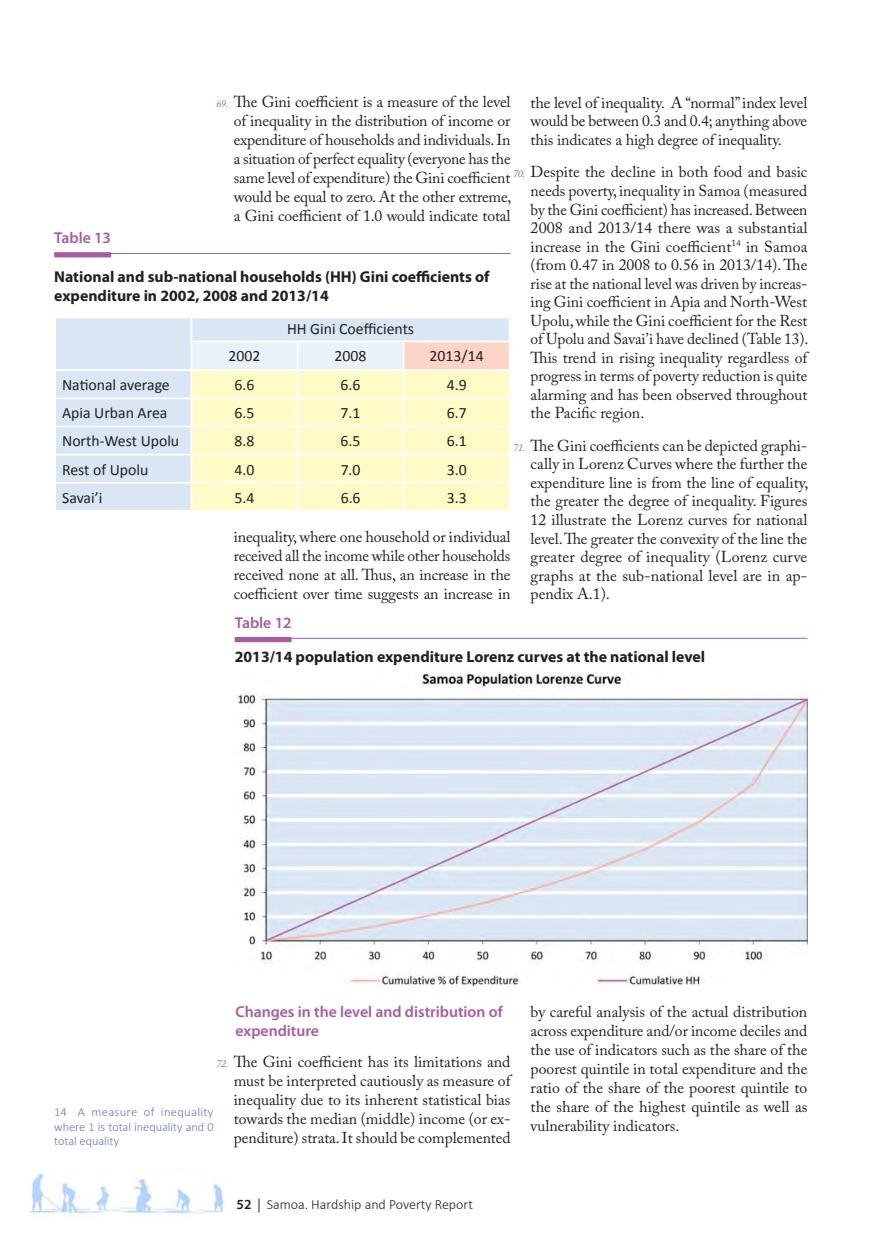
<style>
.page{position:relative;width:874px;height:1241px;background:#fff}
.page>*{position:absolute;margin:0;border:0;box-sizing:border-box;transform-origin:0 0}
.body_over_100{font:15.75px/18.6px "Adobe Caslon Pro";color:#231f20;text-align:justify}
.t1{font:15.75px "Calibri";color:#231f20}
.Heading_Table{font:700 15.75px/18.9px "Myriad Pro";color:#231f20}
.Heading_Figure{font:700 15.75px "Myriad Pro";color:#231f20}
.Heading_4{font:600 15.75px/18.9px "Myriad Pro";color:#a85aa2}
.figure_tabe_title{font:600 15.75px "Myriad Pro";color:#a85aa2}
.t2{font:300 14px "Calibri";color:#231f20}
.footnote{font:300 12.25px/14.7px "Calibri";color:#6977ba;text-align:justify}
.s1{font-style:italic;font-size:10.5px;color:#6977ba}
.s2{font-family:"Myriad Pro";font-weight:600}
.s3{font-family:"Myriad Pro";font-weight:400}
</style>
<div class="page">
<img style="left:27px;top:1173px;width:198px;height:43px">
<hr style="left:54px;top:253px;width:456px;height:1px;background:#a85aa2">
<div style="left:54px;top:252px;width:57px;height:5px;background:#a85aa2"></div>
<div style="left:56px;top:318px;width:452px;height:192px;background:#d9e7f5"></div>
<div style="left:192px;top:342px;width:210px;height:27px;background:#eaf2f9"></div>
<div style="left:403px;top:341px;width:106px;height:29px;background:#fcd4c8"></div>
<div style="left:192px;top:371px;width:316px;height:139px;background:#fffac6"></div>
<hr style="left:190px;top:318px;width:2px;height:22px;background:#fff">
<hr style="left:190px;top:340px;width:107px;height:2px;background:#fff">
<hr style="left:190px;top:342px;width:2px;height:27px;background:#fff">
<hr style="left:297px;top:340px;width:106px;height:2px;background:#fff">
<hr style="left:296px;top:342px;width:2px;height:27px;background:#fff">
<hr style="left:403px;top:340px;width:107px;height:2px;background:#fff">
<hr style="left:402px;top:342px;width:2px;height:27px;background:#fff">
<hr style="left:508px;top:342px;width:2px;height:27px;background:#fff">
<hr style="left:54px;top:369px;width:137px;height:2px;background:#fff">
<hr style="left:191px;top:369px;width:106px;height:2px;background:#fff">
<hr style="left:190px;top:371px;width:2px;height:26px;background:#fff">
<hr style="left:297px;top:369px;width:106px;height:2px;background:#fff">
<hr style="left:296px;top:371px;width:2px;height:26px;background:#fff">
<hr style="left:403px;top:369px;width:107px;height:2px;background:#fff">
<hr style="left:402px;top:371px;width:2px;height:26px;background:#fff">
<hr style="left:54px;top:397px;width:137px;height:2px;background:#fff">
<hr style="left:191px;top:397px;width:106px;height:2px;background:#fff">
<hr style="left:190px;top:399px;width:2px;height:26px;background:#fff">
<hr style="left:297px;top:397px;width:106px;height:2px;background:#fff">
<hr style="left:296px;top:399px;width:2px;height:26px;background:#fff">
<hr style="left:403px;top:397px;width:107px;height:2px;background:#fff">
<hr style="left:402px;top:399px;width:2px;height:26px;background:#fff">
<hr style="left:54px;top:425px;width:137px;height:2px;background:#fff">
<hr style="left:191px;top:425px;width:106px;height:2px;background:#fff">
<hr style="left:190px;top:427px;width:2px;height:26px;background:#fff">
<hr style="left:297px;top:425px;width:106px;height:2px;background:#fff">
<hr style="left:296px;top:427px;width:2px;height:26px;background:#fff">
<hr style="left:403px;top:425px;width:107px;height:2px;background:#fff">
<hr style="left:402px;top:427px;width:2px;height:26px;background:#fff">
<hr style="left:54px;top:453px;width:137px;height:2px;background:#fff">
<hr style="left:191px;top:453px;width:106px;height:2px;background:#fff">
<hr style="left:190px;top:455px;width:2px;height:26px;background:#fff">
<hr style="left:297px;top:453px;width:106px;height:2px;background:#fff">
<hr style="left:296px;top:455px;width:2px;height:26px;background:#fff">
<hr style="left:403px;top:453px;width:107px;height:2px;background:#fff">
<hr style="left:402px;top:455px;width:2px;height:26px;background:#fff">
<hr style="left:54px;top:481px;width:137px;height:2px;background:#fff">
<hr style="left:191px;top:481px;width:106px;height:2px;background:#fff">
<hr style="left:190px;top:483px;width:2px;height:27px;background:#fff">
<hr style="left:297px;top:481px;width:106px;height:2px;background:#fff">
<hr style="left:296px;top:483px;width:2px;height:27px;background:#fff">
<hr style="left:403px;top:481px;width:107px;height:2px;background:#fff">
<hr style="left:402px;top:483px;width:2px;height:27px;background:#fff">
<hr style="left:234px;top:637px;width:573px;height:1px;background:#a85aa2">
<div style="left:234px;top:637px;width:57px;height:5px;background:#a85aa2"></div>
<img style="left:238px;top:672px;width:569px;height:315px">
<p class="body_over_100" style="left:234px;top:93px;width:279px;text-indent:-18px"><span class="s1">69.</span> The Gini coefficient is a measure of the level of inequality in the distribution of income or expenditure of households and individuals. In a situation of perfect equality (everyone has the same level of expenditure) the Gini coefficient would be equal to zero. At the other extreme, a Gini coefficient of 1.0 would indicate total</p>
<p class="body_over_100" style="left:530px;top:93px;width:278px">the level of inequality. A “normal” index level would be between 0.3 and 0.4; anything above this indicates a high degree of inequality.</p>
<p class="body_over_100" style="left:530px;top:163px;width:279px;text-indent:-18px"><span class="s1">70.</span> Despite the decline in both food and basic needs poverty, inequality in Samoa (measured by the Gini coefficient) has increased. Between 2008 and 2013/14 there was a substantial increase in the Gini coefficient<sup>14</sup> in Samoa (from 0.47 in 2008 to 0.56 in 2013/14). The rise at the national level was driven by increas&shy;ing Gini coefficient in Apia and North-West Upolu, while the Gini coefficient for the Rest of Upolu and Savai’i have declined (Table 13).<br>This trend in rising inequality regardless of progress in terms of poverty reduction is quite alarming and has been observed throughout the Pacific region.</p>
<p class="body_over_100" style="left:530px;top:436px;width:279px;text-indent:-18px"><span class="s1">71.</span> The Gini coefficients can be depicted graphi&shy;cally in Lorenz Curves where the further the expenditure line is from the line of equality, the greater the degree of inequality. Figures 12 illustrate the Lorenz curves for national level. The greater the convexity of the line the greater degree of inequality (Lorenz curve graphs at the sub-national level are in ap&shy;pendix A.1).</p>
<p class="figure_tabe_title" style="left:54px;top:228px;width:58px">Table 13</p>
<p class="Heading_Table" style="left:54px;top:266px;width:436px">National and sub-national households (HH) Gini coefficients of expenditure in 2002, 2008 and 2013/14</p>
<p class="t1" style="left:287px;top:319px;width:128px">HH Gini Coefficients</p>
<p class="t1" style="left:228px;top:346px;width:33px">2002</p>
<p class="t1" style="left:334px;top:346px;width:33px">2008</p>
<p class="t1" style="left:429px;top:346px;width:55px">2013/14</p>
<p class="t1" style="left:62px;top:375px;width:109px">National average</p>
<p class="t1" style="left:234px;top:375px;width:21px">6.6</p>
<p class="t1" style="left:340px;top:375px;width:21px">6.6</p>
<p class="t1" style="left:446px;top:375px;width:21px">4.9</p>
<p class="t1" style="left:62px;top:403px;width:107px">Apia Urban Area</p>
<p class="t1" style="left:234px;top:403px;width:21px">6.5</p>
<p class="t1" style="left:340px;top:403px;width:21px">7.1</p>
<p class="t1" style="left:446px;top:403px;width:21px">6.7</p>
<p class="t1" style="left:62px;top:431px;width:118px">North-West Upolu</p>
<p class="t1" style="left:234px;top:431px;width:21px">8.8</p>
<p class="t1" style="left:340px;top:431px;width:21px">6.5</p>
<p class="t1" style="left:446px;top:431px;width:21px">6.1</p>
<p class="t1" style="left:62px;top:459px;width:88px">Rest of Upolu</p>
<p class="t1" style="left:234px;top:459px;width:21px">4.0</p>
<p class="t1" style="left:340px;top:459px;width:21px">7.0</p>
<p class="t1" style="left:446px;top:459px;width:21px">3.0</p>
<p class="t1" style="left:62px;top:487px;width:42px">Savai’i</p>
<p class="t1" style="left:234px;top:487px;width:21px">5.4</p>
<p class="t1" style="left:340px;top:487px;width:21px">6.6</p>
<p class="t1" style="left:446px;top:487px;width:21px">3.3</p>
<p class="body_over_100" style="left:234px;top:527px;width:278px">inequality, where one household or individual received all the income while other households received none at all. Thus, an increase in the coefficient over time suggests an increase in</p>
<p class="figure_tabe_title" style="left:234px;top:613px;width:58px">Table 12</p>
<p class="Heading_Figure" style="left:234px;top:645px;width:472px">2013/14 population expenditure Lorenz curves at the national level</p>
<p class="Heading_4" style="left:235px;top:1002px;width:268px">Changes in the level and distribution of expenditure</p>
<p class="body_over_100" style="left:234px;top:1052px;width:278px;text-indent:-18px"><span class="s1">72.</span> The Gini coefficient has its limitations and must be interpreted cautiously as measure of inequality due to its inherent statistical bias towards the median (middle) income (or ex&shy;penditure) strata. It should be complemented</p>
<p class="footnote" style="left:54px;top:1104px;width:161px">14 A measure of inequality where 1 is total inequality and 0 total equality</p>
<p class="body_over_100" style="left:530px;top:1002px;width:278px">by careful analysis of the actual distribution across expenditure and/or income deciles and the use of indicators such as the share of the poorest quintile in total expenditure and the ratio of the share of the poorest quintile to the share of the highest quintile as well as vulnerability indicators.</p>
<p class="t2" style="left:236px;top:1195px;width:238px"><span class="s2">52</span> <span class="s3">|</span> Samoa. Hardship and Poverty Report</p>
</div>
